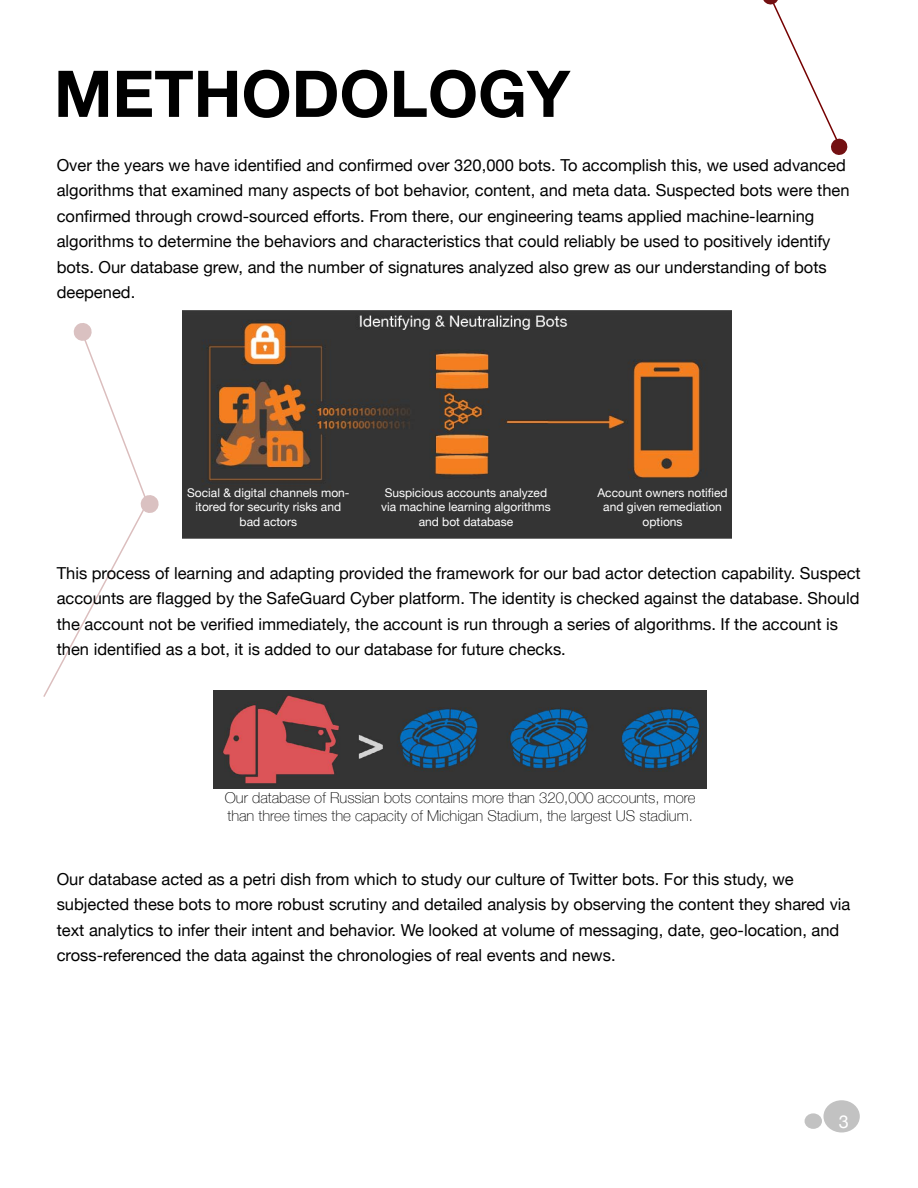
<style>
.page{position:relative;width:918px;height:1188px;background:#fff}
.page>*{position:absolute;margin:0;border:0;box-sizing:border-box;transform-origin:0 0}
.t1{font:700 64.5px "Helvetica Neue";color:#000}
.t2{font:18px "Helvetica Neue";color:#fff}
.t3{font:16.5px/25.5px "Helvetica Neue";color:#000}
.t4{font:100 15px/18px "Helvetica Neue";color:#000}
.t5{font:12px/14.4px "Helvetica Neue";color:#fff;text-align:center}
</style>
<div class="page">
<div style="left:823px;top:1100px;width:37px;height:32px;background:#c2c2c2;border-radius:50%"></div>
<div style="left:805px;top:1113px;width:17px;height:16px;background:#c2c2c2;border-radius:50%"></div>
<svg style="left:763px;top:0;width:85px;height:155px"></svg>
<svg style="left:43px;top:323px;width:116px;height:374px"></svg>
<img style="left:213px;top:691px;width:494px;height:97px">
<img style="left:183px;top:310px;width:549px;height:228px">
<h1 class="t1" style="left:54px;top:43px;width:518px">METHODOLOGY</h1>
<p class="t3" style="left:57px;top:153px;width:794px">Over the years we have identified and confirmed over 320,000 bots. To accomplish this, we used advanced algorithms that examined many aspects of bot behavior, content, and meta data. Suspected bots were then confirmed through crowd-sourced efforts. From there, our engineering teams applied machine-learning algorithms to determine the behaviors and characteristics that could reliably be used to positively identify bots. Our database grew, and the number of signatures analyzed also grew as our understanding of bots deepened.</p>
<p class="t5" style="left:187px;top:486px;width:164px">Social &amp; digital channels mon&shy;itored for security risks and bad actors</p>
<p class="t5" style="left:381px;top:486px;width:171px">Suspicious accounts analyzed via machine learning algorithms and bot database</p>
<p class="t5" style="left:598px;top:486px;width:132px">Account owners notified and given remediation options</p>
<p class="t3" style="left:57px;top:561px;width:806px">This process of learning and adapting provided the framework for our bad actor detection capability. Suspect accounts are flagged by the SafeGuard Cyber platform. The identity is checked against the database. Should the account not be verified immediately, the account is run through a series of algorithms. If the account is then identified as a bot, it is added to our database for future checks.</p>
<p class="t4" style="left:225px;top:788px;width:472px">Our database of Russian bots contains more than 320,000 accounts, more than three times the capacity of Michigan Stadium, the largest US stadium.</p>
<p class="t3" style="left:57px;top:867px;width:795px">Our database acted as a petri dish from which to study our culture of Twitter bots. For this study, we subjected these bots to more robust scrutiny and detailed analysis by observing the content they shared via text analytics to infer their intent and behavior. We looked at volume of messaging, date, geo-location, and cross-referenced the data against the chronologies of real events and news.</p>
<p class="t2" style="left:839px;top:1109px;width:12px">3</p>
</div>
